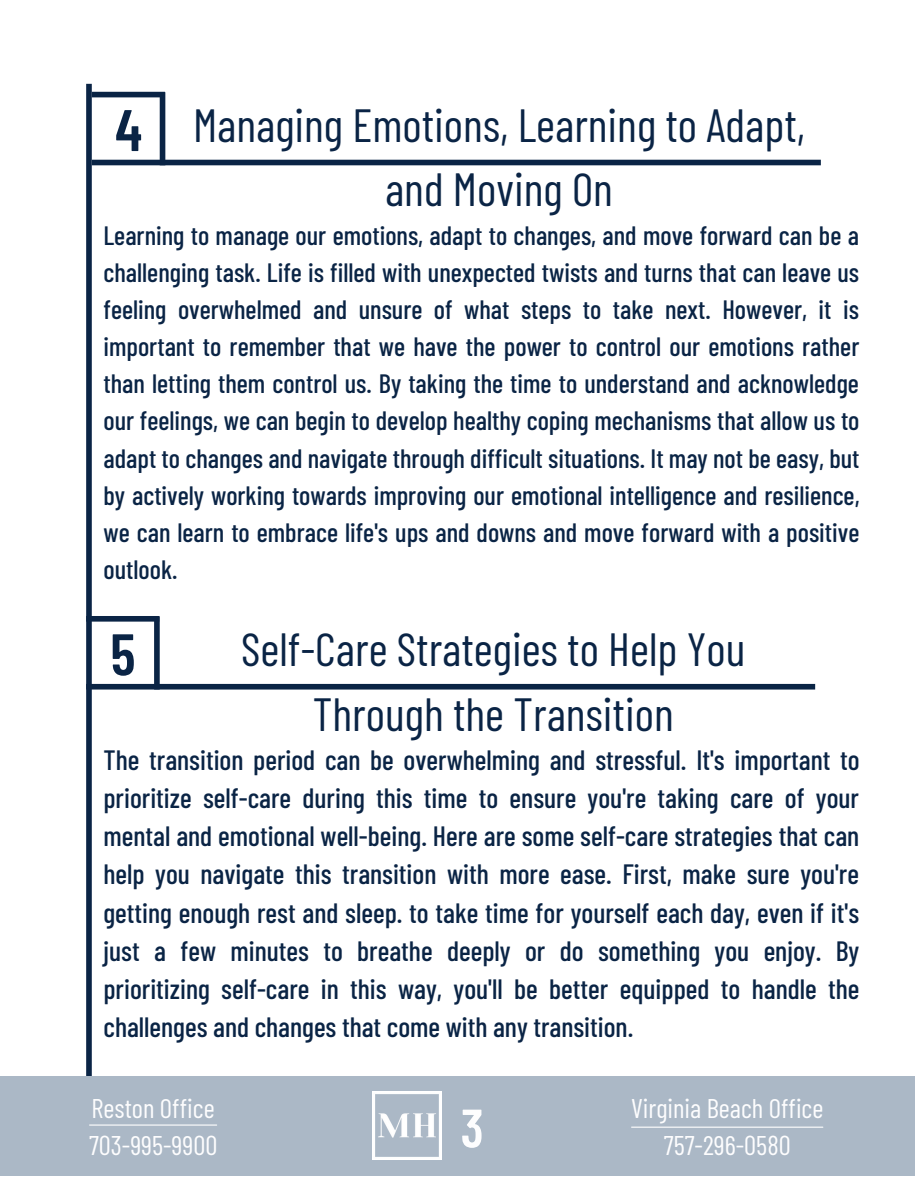
<style>
.page{position:relative;width:918px;height:1188px;background:#fff}
.page>*{position:absolute;margin:0;border:0;box-sizing:border-box;transform-origin:0 0}
.t1{font:600 58.5px "Barlow Condensed";color:#0a2445}
.t2{font:600 54px "Barlow Condensed";color:#fdfdfe}
.t3{font:46.5px/64.2px "Barlow Condensed";color:#0a2445;text-align:center}
.t4{font:500 27.9px/38.2px "Barlow Condensed";color:#0a2445;text-align:justify}
.t5{font:27px "Barlow Condensed";color:#fdfdfe}
.t6{font:500 26.55px/37.2px "Barlow Condensed";color:#0a2445;text-align:justify}
.s1{font-weight:600;font-size:58.5px}
</style>
<div class="page">
<div style="left:86px;top:84px;width:6px;height:1004px;background:#0a2445"></div>
<div style="left:86px;top:616px;width:73px;height:6px;background:#0a2445"></div>
<div style="left:154px;top:616px;width:6px;height:74px;background:#0a2445"></div>
<div style="left:86px;top:684px;width:729px;height:6px;background:#0a2445"></div>
<div style="left:92px;top:92px;width:73px;height:5px;background:#0a2445"></div>
<div style="left:160px;top:92px;width:5px;height:73px;background:#0a2445"></div>
<div style="left:92px;top:160px;width:729px;height:5px;background:#0a2445"></div>
<div style="left:0;top:1076px;width:915px;height:99px;background:#abb8c6"></div>
<img style="left:372px;top:1091px;width:69px;height:69px">
<hr style="left:90px;top:1125px;width:127px;height:1px;background:#fff">
<hr style="left:632px;top:1127px;width:191px;height:1px;background:#fff">
<h3 class="t3" style="left:385px;top:92px;width:421px;text-align:left;text-indent:-270px"><span class="s1">4</span> Managing Emotions, Learning to Adapt, and Moving On</h3>
<p class="t6" style="left:104px;top:216px;width:758px">Learning to manage our emotions, adapt to changes, and move forward can be a challenging task. Life is filled with unexpected twists and turns that can leave us feeling overwhelmed and unsure of what steps to take next. However, it is important to remember that we have the power to control our emotions rather than letting them control us. By taking the time to understand and acknowledge our feelings, we can begin to develop healthy coping mechanisms that allow us to adapt to changes and navigate through difficult situations. It may not be easy, but by actively working towards improving our emotional intelligence and resilience, we can learn to embrace life's ups and downs and move forward with a positive outlook.</p>
<h1 class="t1" style="left:110px;top:617px;width:27px">5</h1>
<h3 class="t3" style="left:241px;top:616px;width:506px">Self-Care Strategies to Help You<br>Through the Transition</h3>
<p class="t4" style="left:104px;top:739px;width:758px">The transition period can be overwhelming and stressful. It's important to prioritize self-care during this time to ensure you're taking care of your mental and emotional well-being. Here are some self-care strategies that can help you navigate this transition with more ease. First, make sure you're getting enough rest and sleep. to take time for yourself each day, even if it's just a few minutes to breathe deeply or do something you enjoy. By prioritizing self-care in this way, you'll be better equipped to handle the challenges and changes that come with any transition.</p>
<p class="t5" style="left:92px;top:1091px;width:125px">Reston Office</p>
<p class="t5" style="left:631px;top:1091px;width:194px">Virginia Beach Office</p>
<p class="t5" style="left:89px;top:1128px;width:130px">703-995-9900</p>
<p class="t5" style="left:664px;top:1128px;width:128px">757-296-0580</p>
<h2 class="t2" style="left:461px;top:1093px;width:25px">3</h2>
</div>
